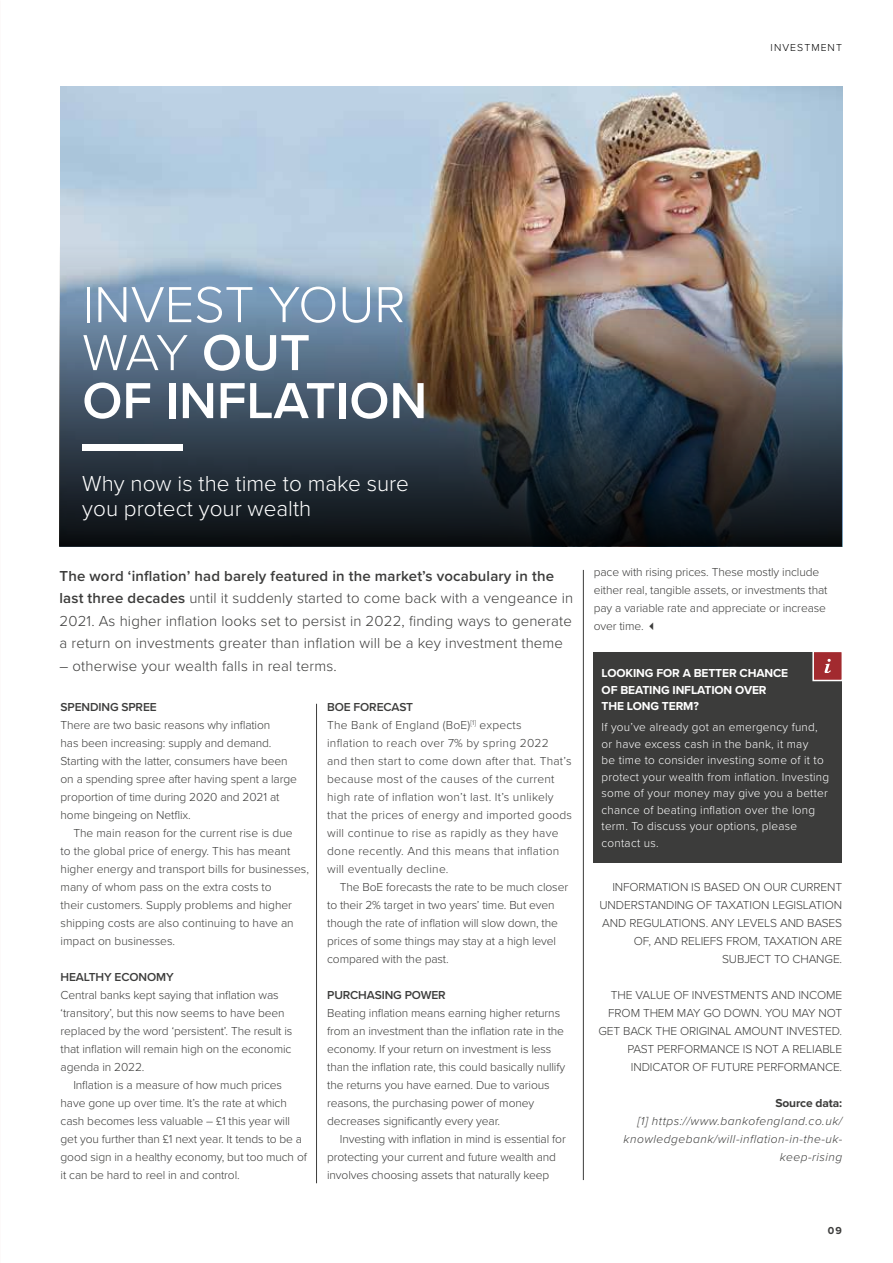
<style>
.page{position:relative;width:893px;height:1263px;background:#fff}
.page>*{position:absolute;margin:0;border:0;box-sizing:border-box;transform-origin:0 0}
.t1{font:600 52.5px/48px "Proxima Nova";color:#fff}
.t2{font:300 22.5px/25.5px "Proxima Nova";color:#fff}
.t3{font:300 15px/22.5px "Proxima Nova";letter-spacing:.01em;color:#3c3c3b}
.t4{font:300 12px/18px "Proxima Nova";letter-spacing:-.01em;color:#3c3c3b}
.t5{font:300 12px/18px "Proxima Nova";letter-spacing:.02em;color:#3c3c3b}
.t6{font:300 12px/16.5px "Proxima Nova";letter-spacing:.02em;color:#fff}
.t7{font:italic 300 12px/18px "Proxima Nova";letter-spacing:.04em;color:#3c3c3b;text-align:right}
.t8{font:700 12px/16.5px "Proxima Nova";letter-spacing:-.01em;color:#fff}
.t9{font:600 12px "Proxima Nova";letter-spacing:-.01em;color:#3c3c3b}
.t10{font:700 12px "Proxima Nova";letter-spacing:-.01em;color:#3c3c3b}
.t11{font:300 10.5px "Proxima Nova";letter-spacing:.1em;color:#000}
.t12{font:700 10.5px "Proxima Nova";color:#3c3c3b}
.s1{font-weight:300}
.s2{font-weight:600}
</style>
<div class="page">
<img style="left:60px;top:87px;width:783px;height:459px">
<img style="left:60px;top:242px;width:782px;height:61px">
<img style="left:60px;top:303px;width:782px;height:244px">
<div style="left:593px;top:652px;width:248px;height:210px;background:#3c3c3b"></div>
<div style="left:812px;top:651px;width:31px;height:30px;background:#a22a2f;border:2px solid #fff"></div>
<svg style="left:824px;top:659px;width:7px;height:14px"></svg>
<hr style="left:583px;top:570px;width:1px;height:610px;background:#3c3c3b">
<hr style="left:316px;top:704px;width:1px;height:479px;background:#3c3c3b">
<div style="left:83px;top:444px;width:100px;height:7px;background:#fff"></div>
<p class="t11" style="left:771px;top:39px;width:73px">INVESTMENT</p>
<h1 class="t1" style="left:82px;top:279px;width:346px"><span class="s1">INVEST YOUR<br>WAY</span> OUT<br>OF INFLATION</h1>
<h2 class="t2" style="left:82px;top:469px;width:328px">Why now is the time to make sure you protect your wealth</h2>
<p class="t3" style="left:60px;top:563px;width:515px"><span class="s2">The word ‘inflation’ had barely featured in the market’s vocabulary in the last three decades</span> until it suddenly started to come back with a vengeance in 2021. As higher inflation looks set to persist in 2022, finding ways to generate a return on investments greater than inflation will be a key investment theme</p>
<p class="t3" style="left:60px;top:653px;width:279px">– otherwise your wealth falls in real terms.</p>
<p class="t9" style="left:61px;top:698px;width:98px">SPENDING SPREE</p>
<p class="t4" style="left:61px;top:715px;width:238px">There are two basic reasons why inflation<br>has been increasing: supply and demand.<br>Starting with the latter, consumers have been on a spending spree after having spent a large proportion of time during 2020 and 2021 at home bingeing on Netflix.</p>
<p class="t4" style="left:61px;top:823px;width:250px;text-indent:13px">The main reason for the current rise is due<br>to the global price of energy. This has meant higher energy and transport bills for businesses, many of whom pass on the extra costs to<br>their customers. Supply problems and higher shipping costs are also continuing to have an impact on businesses.</p>
<p class="t9" style="left:61px;top:968px;width:115px">HEALTHY ECONOMY</p>
<p class="t4" style="left:61px;top:985px;width:233px">Central banks kept saying that inflation was ‘transitory’, but this now seems to have been replaced by the word ‘persistent’. The result is that inflation will remain high on the economic agenda in 2022.</p>
<p class="t4" style="left:61px;top:1075px;width:248px;text-indent:13px">Inflation is a measure of how much prices have gone up over time. It’s the rate at which cash becomes less valuable – £1 this year will get you further than £1 next year. It tends to be a good sign in a healthy economy, but too much of it can be hard to reel in and control.</p>
<p class="t5" style="left:327px;top:697px;width:246px"><span class="s2">BOE FORECAST<br></span>The Bank of England (BoE)<sup>[1]</sup> expects<br>inflation to reach over 7% by spring 2022<br>and then start to come down after that. That’s because most of the causes of the current high rate of inflation won’t last. It’s unlikely that the prices of energy and imported goods will continue to rise as rapidly as they have done recently. And this means that inflation will eventually decline.</p>
<p class="t4" style="left:327px;top:877px;width:243px;text-indent:13px">The BoE forecasts the rate to be much closer to their 2% target in two years’ time. But even though the rate of inflation will slow down, the prices of some things may stay at a high level compared with the past.</p>
<p class="t9" style="left:327px;top:986px;width:120px">PURCHASING POWER</p>
<p class="t4" style="left:327px;top:1003px;width:240px">Beating inflation means earning higher returns from an investment than the inflation rate in the economy. If your return on investment is less than the inflation rate, this could basically nullify the returns you have earned. Due to various reasons, the purchasing power of money decreases significantly every year.</p>
<p class="t4" style="left:327px;top:1129px;width:240px;text-indent:13px">Investing with inflation in mind is essential for protecting your current and future wealth and involves choosing assets that naturally keep</p>
<p class="t4" style="left:594px;top:562px;width:235px">pace with rising prices. These mostly include either real, tangible assets, or investments that pay a variable rate and appreciate or increase over time. ✓</p>
<p class="t8" style="left:602px;top:665px;width:188px">LOOKING FOR A BETTER CHANCE<br>OF BEATING INFLATION OVER<br>THE LONG TERM?</p>
<p class="t6" style="left:602px;top:718px;width:229px">If you’ve already got an emergency fund, or have excess cash in the bank, it may<br>be time to consider investing some of it to protect your wealth from inflation. Investing some of your money may give you a better chance of beating inflation over the long term. To discuss your options, please contact us.</p>
<p class="t4" style="left:599px;top:877px;width:244px;text-align:right">INFORMATION IS BASED ON OUR CURRENT UNDERSTANDING OF TAXATION LEGISLATION AND REGULATIONS. ANY LEVELS AND BASES OF, AND RELIEFS FROM, TAXATION ARE SUBJECT TO CHANGE.</p>
<p class="t4" style="left:598px;top:985px;width:245px;text-align:right">THE VALUE OF INVESTMENTS AND INCOME FROM THEM MAY GO DOWN. YOU MAY NOT GET BACK THE ORIGINAL AMOUNT INVESTED.<br>PAST PERFORMANCE IS NOT A RELIABLE INDICATOR OF FUTURE PERFORMANCE.</p>
<p class="t10" style="left:775px;top:1094px;width:68px">Source data:</p>
<p class="t7" style="left:623px;top:1111px;width:220px">[1] https://www.bankofengland.co.uk/ knowledgebank/will-inflation-in-the-uk&shy;keep-rising</p>
<p class="t12" style="left:828px;top:1223px;width:15px">09</p>
</div>
